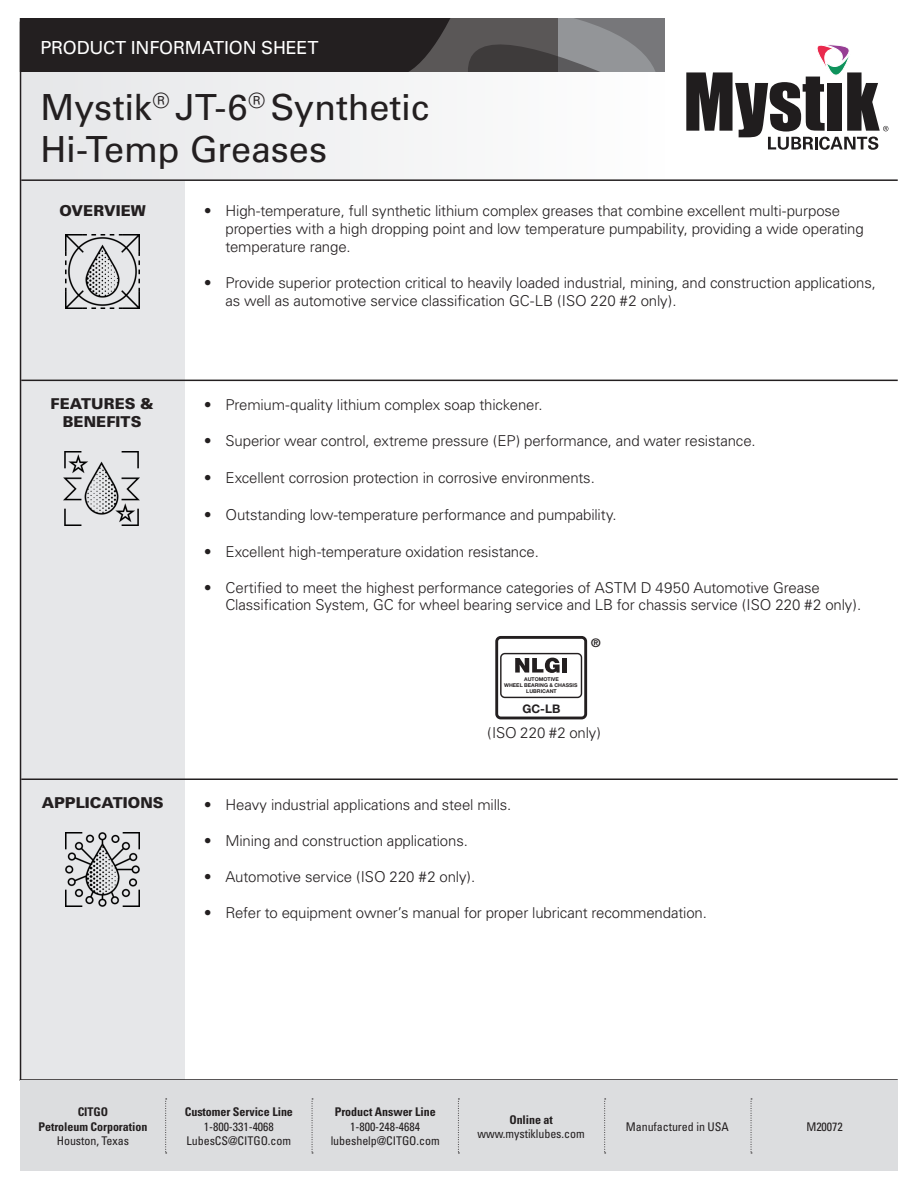
<style>
.page{position:relative;width:918px;height:1188px;background:#fff}
.page>*{position:absolute;margin:0;border:0;box-sizing:border-box;transform-origin:0 0}
.Headers{font:36px/42px "Univers";letter-spacing:-.005em;color:#231f20}
.Headers-2{font:18px "Univers";letter-spacing:-.01em;color:#fff}
.t1{font:300 15px/18px "Univers";letter-spacing:-.01em;color:#231f20}
.Headers-3{font:900 15px/18px "Univers";color:#231f20;text-align:center}
.t2{font:condensed 12px/14.4px "Univers";letter-spacing:-.005em;color:#231f20;text-align:center}
.t3{font:700 condensed 12px/14.4px "Univers";letter-spacing:-.005em;color:#231f20;text-align:center}
.t4{font:700 11.85px "Helvetica Neue LT Std";color:#231f20}
.t5{font:700 5.25px/6px "Helvetica Neue LT Std";color:#231f20;text-align:center}
.s1{font-weight:400}
.s2{font-weight:700}
</style>
<div class="page">
<div style="left:20px;top:18px;width:382px;height:54px;background:#231f20"></div>
<svg style="left:402px;top:18px;width:263px;height:54px;background:#615f61"></svg>
<div style="left:21px;top:181px;width:164px;height:899px;background:#e6e7e9"></div>
<div style="left:21px;top:72px;width:644px;height:108px;background:#f2f2f3"></div>
<hr style="left:21px;top:179px;width:877px;height:2px;background:#231f20">
<hr style="left:21px;top:380px;width:877px;height:1px;background:#231f20">
<hr style="left:21px;top:778px;width:877px;height:2px;background:#231f20">
<hr style="left:20px;top:1079px;width:878px;height:2px;background:#231f20">
<img style="left:66px;top:234px;width:74px;height:74px">
<img style="left:64px;top:452px;width:76px;height:73px">
<img style="left:66px;top:832px;width:74px;height:74px">
<svg style="left:686px;top:44px;width:202px;height:106px"></svg>
<hr style="left:20px;top:22px;width:1px;height:1059px;background:#231f20">
<div style="left:20px;top:1081px;width:878px;height:90px;background:#dcdddf"></div>
<svg style="left:751px;top:1099px;width:1px;height:55px"></svg>
<svg style="left:604px;top:1099px;width:2px;height:55px"></svg>
<svg style="left:458px;top:1099px;width:1px;height:55px"></svg>
<svg style="left:312px;top:1099px;width:1px;height:55px"></svg>
<svg style="left:165px;top:1099px;width:2px;height:55px"></svg>
<svg style="left:515px;top:658px;width:45px;height:15px"></svg>
<div style="left:562px;top:658px;width:5px;height:15px;background:#231f20"></div>
<div style="left:495px;top:636px;width:92px;height:83px;border:3px solid #231f20;border-radius:4px"></div>
<div style="left:500px;top:653px;width:82px;height:45px;border:1px solid #231f20;border-radius:4px"></div>
<p class="Headers-2" style="left:40px;top:37px;width:279px">PRODUCT INFORMATION SHEET</p>
<p class="Headers" style="left:40px;top:86px;width:390px">Mystik<sup>®</sup> JT-6<sup>®</sup> Synthetic<br>Hi-Temp Greases</p>
<p class="Headers-3" style="left:59px;top:201px;width:88px">OVERVIEW</p>
<p class="t1" style="left:225px;top:202px;width:640px;text-indent:-20px"><span class="s1">•</span> High-temperature, full synthetic lithium complex greases that combine excellent multi-purpose properties with a high dropping point and low temperature pumpability, providing a wide operating temperature range.</p>
<p class="t1" style="left:225px;top:274px;width:652px;text-indent:-20px"><span class="s1">•</span> Provide superior protection critical to heavily loaded industrial, mining, and construction applications, as well as automotive service classification GC-LB (ISO 220 #2 only).</p>
<p class="Headers-3" style="left:51px;top:395px;width:105px">FEATURES &amp;<br>BENEFITS</p>
<p class="t1" style="left:205px;top:395px;width:339px"><span class="s1">•</span> Premium-quality lithium complex soap thickener.</p>
<p class="t1" style="left:205px;top:432px;width:552px"><span class="s1">•</span> Superior wear control, extreme pressure (EP) performance, and water resistance.</p>
<p class="t1" style="left:205px;top:469px;width:391px"><span class="s1">•</span> Excellent corrosion protection in corrosive environments.</p>
<p class="t1" style="left:205px;top:506px;width:413px"><span class="s1">•</span> Outstanding low-temperature performance and pumpability.</p>
<p class="t1" style="left:205px;top:542px;width:335px"><span class="s1">•</span> Excellent high-temperature oxidation resistance.</p>
<p class="t1" style="left:225px;top:580px;width:637px;line-height:16.5px;text-indent:-20px"><span class="s1">•</span> Certified to meet the highest performance categories of ASTM D 4950 Automotive Grease<br>Classification System, GC for wheel bearing service and LB for chassis service (ISO 220 #2 only).</p>
<p class="t4" style="left:591px;top:636px;width:11px">®</p>
<p class="t5" style="left:504px;top:676px;width:75px">AUTOMOTIVE<br>WHEEL BEARING &amp; CHASSIS<br>LUBRICANT</p>
<p class="t4" style="left:522px;top:701px;width:39px">GC-LB</p>
<p class="t1" style="left:487px;top:724px;width:115px">(ISO 220 #2 only)</p>
<p class="Headers-3" style="left:42px;top:794px;width:123px">APPLICATIONS</p>
<p class="t1" style="left:205px;top:796px;width:308px"><span class="s1">•</span> Heavy industrial applications and steel mills.</p>
<p class="t1" style="left:205px;top:832px;width:264px"><span class="s1">•</span> Mining and construction applications.</p>
<p class="t1" style="left:205px;top:868px;width:272px"><span class="s1">•</span> Automotive service (ISO 220 #2 only).</p>
<p class="t1" style="left:205px;top:904px;width:503px"><span class="s1">•</span> Refer to equipment owner’s manual for proper lubricant recommendation.</p>
<p class="t3" style="left:39px;top:1105px;width:110px">CITGO<br>Petroleum Corporation<br><span class="s1">Houston, Texas</span></p>
<p class="t3" style="left:185px;top:1105px;width:110px">Customer Service Line</p>
<p class="t2" style="left:204px;top:1119px;width:71px">1-800-331-4068</p>
<p class="t2" style="left:187px;top:1133px;width:106px">LubesCS@CITGO.com</p>
<p class="t2" style="left:331px;top:1105px;width:111px"><span class="s2">Product Answer Line<br></span>1-800-248-4684 lubeshelp@CITGO.com</p>
<p class="t2" style="left:478px;top:1112px;width:109px"><span class="s2">Online at </span>www.mystiklubes.com</p>
<p class="t2" style="left:806px;top:1119px;width:38px">M20072</p>
<p class="t2" style="left:626px;top:1120px;width:104px">Manufactured in USA</p>
</div>
